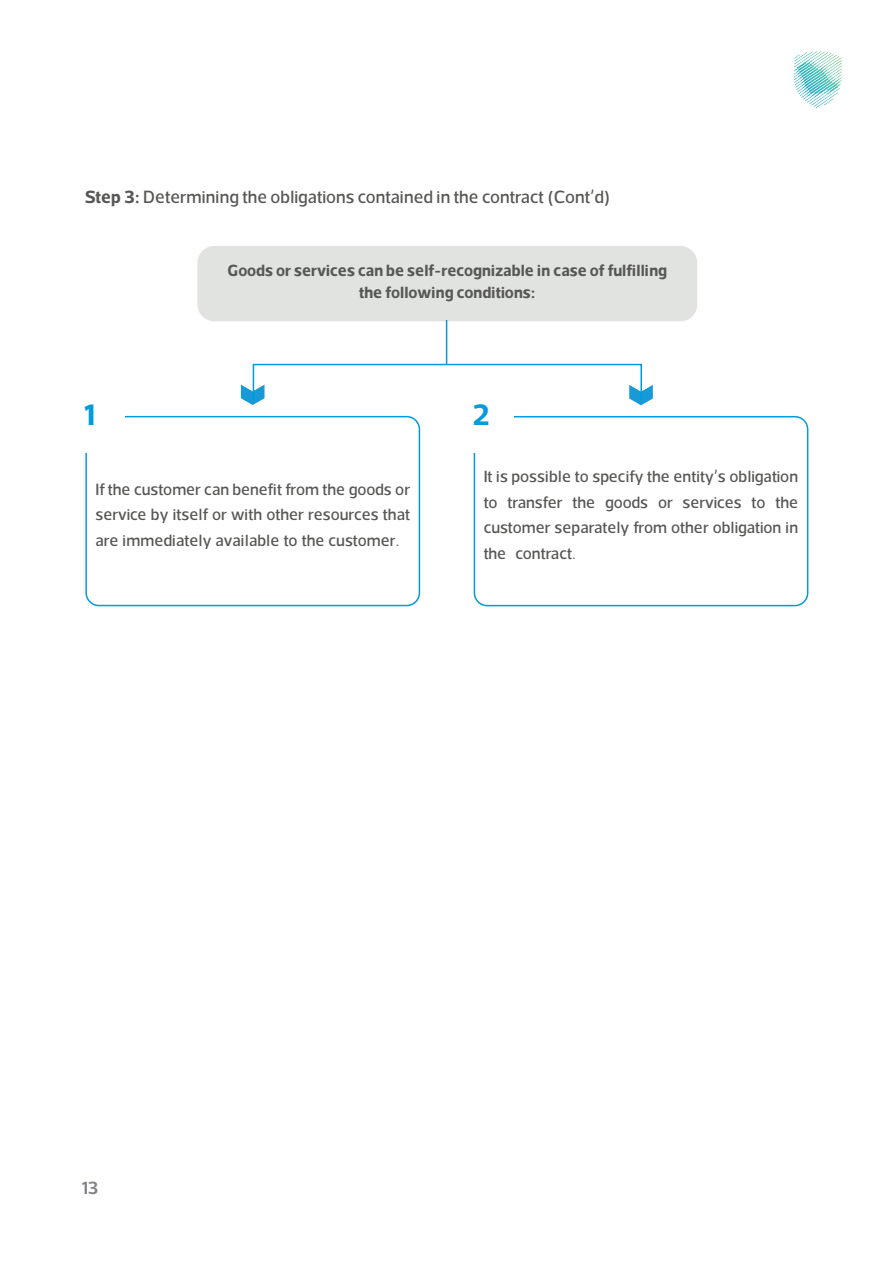
<style>
.page{position:relative;width:893px;height:1263px;background:#fff}
.page>*{position:absolute;margin:0;border:0;box-sizing:border-box;transform-origin:0 0}
.Body_text{font:700 30px "Somar";color:#009ade}
.Body_text-2{font:500 18px "Somar";color:#575756}
.t1{font:600 18px "Somar";color:#808285}
.Body_text-3{font:500 16.5px/25.5px "Somar";color:#575756;text-align:justify}
.Body_text-4{font:700 16.5px/22.5px "Somar";color:#575756;text-align:center}
.s1{font-weight:700}
</style>
<div class="page">
<svg style="left:794px;top:51px;width:48px;height:57px"></svg>
<div style="left:85px;top:416px;width:335px;height:190px;border:2px solid #009ade;border-radius:13px"></div>
<div style="left:474px;top:416px;width:334px;height:190px;border:2px solid #009ade;border-radius:13px"></div>
<svg style="left:241px;top:385px;width:23px;height:20px"></svg>
<div style="left:197px;top:246px;width:500px;height:75px;background:#e1e3e0;border-radius:17px"></div>
<svg style="left:629px;top:385px;width:24px;height:20px"></svg>
<hr style="left:446px;top:320px;width:1px;height:45px;background:#009ade">
<div style="left:253px;top:364px;width:389px;height:36px;border:2px solid #009ade"></div>
<div style="left:69px;top:396px;width:56px;height:57px;background:#fff"></div>
<div style="left:457px;top:396px;width:57px;height:57px;background:#fff"></div>
<p class="Body_text-2" style="left:85px;top:182px;width:527px"><span class="s1">Step 3:</span> Determining the obligations contained in the contract (Cont (d’</p>
<p class="Body_text" style="left:84px;top:388px;width:12px">1</p>
<p class="Body_text-4" style="left:228px;top:258px;width:441px">Goods or services can be self-recognizable in case of fulfilling the following conditions:</p>
<p class="Body_text" style="left:473px;top:388px;width:18px">2</p>
<p class="Body_text-3" style="left:95px;top:476px;width:316px">If the customer can benefit from the goods or service by itself or with other resources that are immediately available to the customer.</p>
<p class="Body_text-3" style="left:484px;top:464px;width:316px;text-align:right">isIt possible to specify the entity s’ obligation the</p>
<p class="Body_text-3" style="left:507px;top:489px;width:57px">transfer</p>
<p class="Body_text-3" style="left:605px;top:489px;width:45px">goods</p>
<p class="Body_text-3" style="left:572px;top:489px;width:24px">the</p>
<p class="Body_text-3" style="left:683px;top:489px;width:61px">services</p>
<p class="Body_text-3" style="left:484px;top:489px;width:15px">to</p>
<p class="Body_text-3" style="left:484px;top:514px;width:316px">customer separately from other obligation in</p>
<p class="Body_text-3" style="left:515px;top:540px;width:63px">contract.</p>
<p class="Body_text-3" style="left:752px;top:489px;width:15px">to</p>
<p class="Body_text-3" style="left:658px;top:489px;width:16px">or</p>
<p class="Body_text-3" style="left:484px;top:540px;width:24px">the</p>
<p class="t1" style="left:82px;top:1172px;width:18px">13</p>
</div>
